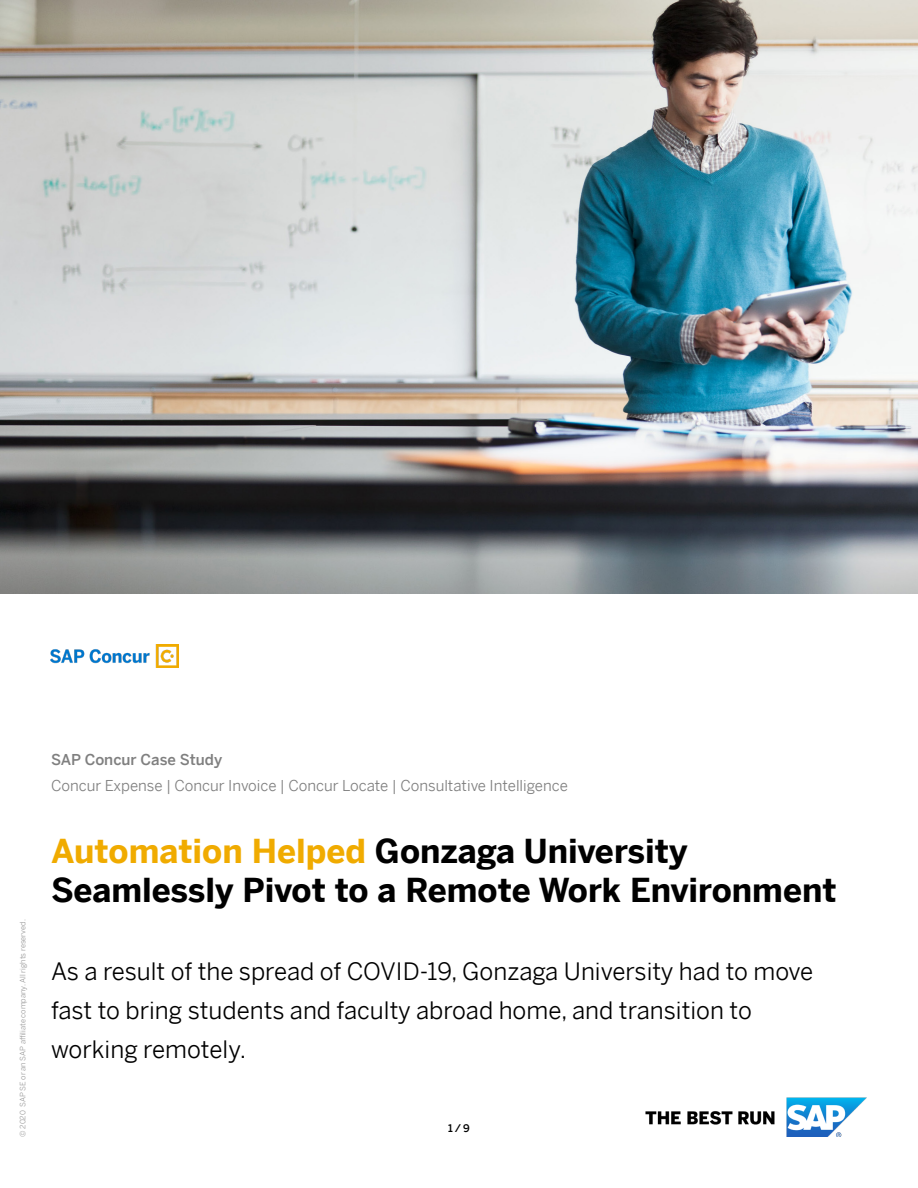
<style>
.page{position:relative;width:918px;height:1188px;background:#fff}
.page>*{position:absolute;margin:0;border:0;box-sizing:border-box;transform-origin:0 0}
.CS____00_Title_cover{font:700 33px/39px "Benton Sans";color:#000}
.CS____00_Subtitle_co{font:24px/39px "Benton Sans";color:#000}
.CS____000_Collateral{font:15px "Benton Sans";color:#7f7f7f}
.CS____000_Collateral-2{font:500 15px "Benton Sans";color:#7f7f7f}
.CS____80_Folio_page{font:500 10.5px "Benton Sans";color:#000}
.CS____99_Copyright{font:7.5px "Benton Sans";color:#999}
.s1{color:#f0ab00}
</style>
<div class="page">
<img style="left:646px;top:1097px;width:221px;height:40px">
<img style="left:0;top:0;width:918px;height:594px">
<img style="left:51px;top:644px;width:128px;height:23px">
<p class="CS____99_Copyright" style="left:16px;top:1137px;width:219px;rotate:-90deg">© 2020 SAP SE or an SAP affiliate company. All rights reserved.</p>
<p class="CS____000_Collateral-2" style="left:51px;top:747px;width:173px">SAP Concur Case Study</p>
<p class="CS____000_Collateral" style="left:51px;top:772px;width:518px">Concur Expense | Concur Invoice | Concur Locate | Consultative Intelligence</p>
<p class="CS____00_Title_cover" style="left:51px;top:828px;width:787px"><span class="s1">Automation Helped</span> Gonzaga University<br>Seamlessly Pivot to a Remote Work Environment</p>
<p class="CS____00_Subtitle_co" style="left:51px;top:948px;width:764px">As a result of the spread of COVID-19, Gonzaga University had to move fast to bring students and faculty abroad home, and transition to working remotely.</p>
<p class="CS____80_Folio_page" style="left:448px;top:1119px;width:23px">1 / 9</p>
</div>
